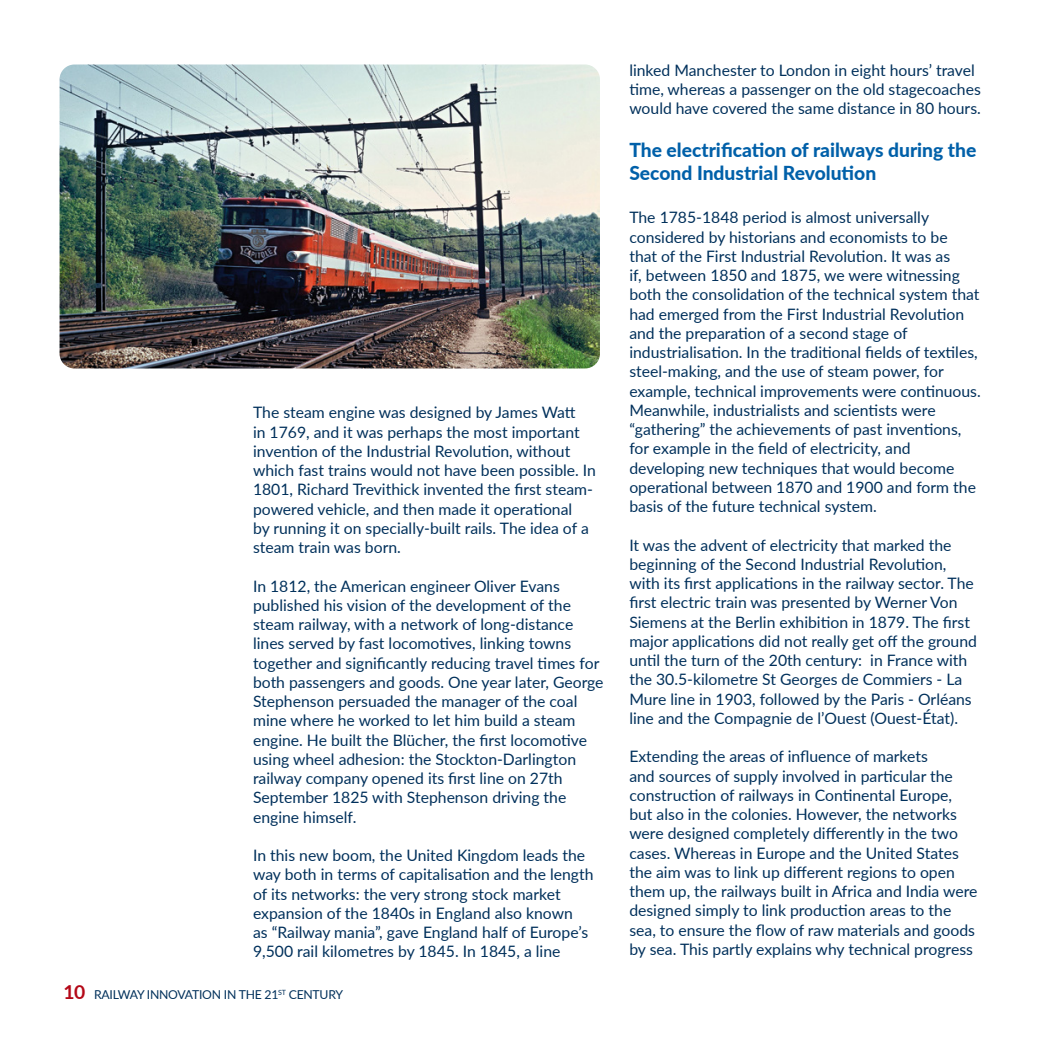
<style>
.page{position:relative;width:1042px;height:1042px;background:#fff}
.page>*{position:absolute;margin:0;border:0;box-sizing:border-box;transform-origin:0 0}
.t1{font:800 19.25px/23.1px "Lato";color:#0060a9}
.t2{font:15.75px/19.2px "Lato";color:#00305b}
.t3{font:12.25px "Lato";letter-spacing:-.02em;color:#00305b}
.s1{font-weight:700;font-size:19.25px;color:#b40817}
</style>
<div class="page">
<img style="left:60px;top:64px;width:540px;height:304px">
<p class="t2" style="left:253px;top:402px;width:344px">The steam engine was designed by James Watt<br>in 1769, and it was perhaps the most important invention of the Industrial Revolution, without which fast trains would not have been possible. In 1801, Richard Trevithick invented the first steam&shy;powered vehicle, and then made it operational<br>by running it on specially-built rails. The idea of a steam train was born.</p>
<p class="t2" style="left:253px;top:575px;width:352px">In 1812, the American engineer Oliver Evans published his vision of the development of the steam railway, with a network of long-distance lines served by fast locomotives, linking towns together and significantly reducing travel times for both passengers and goods. One year later, George Stephenson persuaded the manager of the coal mine where he worked to let him build a steam engine. He built the Blücher, the first locomotive using wheel adhesion: the Stockton-Darlington railway company opened its first line on 27th September 1825 with Stephenson driving the engine himself.</p>
<p class="t2" style="left:253px;top:845px;width:342px">In this new boom, the United Kingdom leads the way both in terms of capitalisation and the length of its networks: the very strong stock market expansion of the 1840s in England also known<br>as “Railway mania”, gave England half of Europe’s 9,500 rail kilometres by 1845. In 1845, a line</p>
<p class="t3" style="left:63px;top:986px;width:281px"><span class="s1">10</span> RAILWAY INNOVATION IN THE 21<sup>ST</sup> CENTURY</p>
<p class="t2" style="left:629px;top:60px;width:353px">linked Manchester to London in eight hours’ travel time, whereas a passenger on the old stagecoaches would have covered the same distance in 80 hours.</p>
<p class="t1" style="left:629px;top:137px;width:349px">The electrification of railways during the<br>Second Industrial Revolution</p>
<p class="t2" style="left:629px;top:207px;width:353px">The 1785-1848 period is almost universally considered by historians and economists to be<br>that of the First Industrial Revolution. It was as<br>if, between 1850 and 1875, we were witnessing both the consolidation of the technical system that had emerged from the First Industrial Revolution and the preparation of a second stage of industrialisation. In the traditional fields of textiles, steel-making, and the use of steam power, for example, technical improvements were continuous.<br>Meanwhile, industrialists and scientists were “gathering” the achievements of past inventions, for example in the field of electricity, and developing new techniques that would become operational between 1870 and 1900 and form the basis of the future technical system.</p>
<p class="t2" style="left:629px;top:535px;width:349px">It was the advent of electricity that marked the beginning of the Second Industrial Revolution, with its first applications in the railway sector. The first electric train was presented by Werner Von Siemens at the Berlin exhibition in 1879. The first major applications did not really get off the ground until the turn of the 20th century: in France with the 30.5-kilometre St Georges de Commiers - La Mure line in 1903, followed by the Paris - Orléans line and the Compagnie de l’Ouest (Ouest-État).</p>
<p class="t2" style="left:629px;top:746px;width:349px">Extending the areas of influence of markets<br>and sources of supply involved in particular the construction of railways in Continental Europe, but also in the colonies. However, the networks were designed completely differently in the two cases. Whereas in Europe and the United States the aim was to link up different regions to open them up, the railways built in Africa and India were designed simply to link production areas to the sea, to ensure the flow of raw materials and goods by sea. This partly explains why technical progress</p>
</div>
